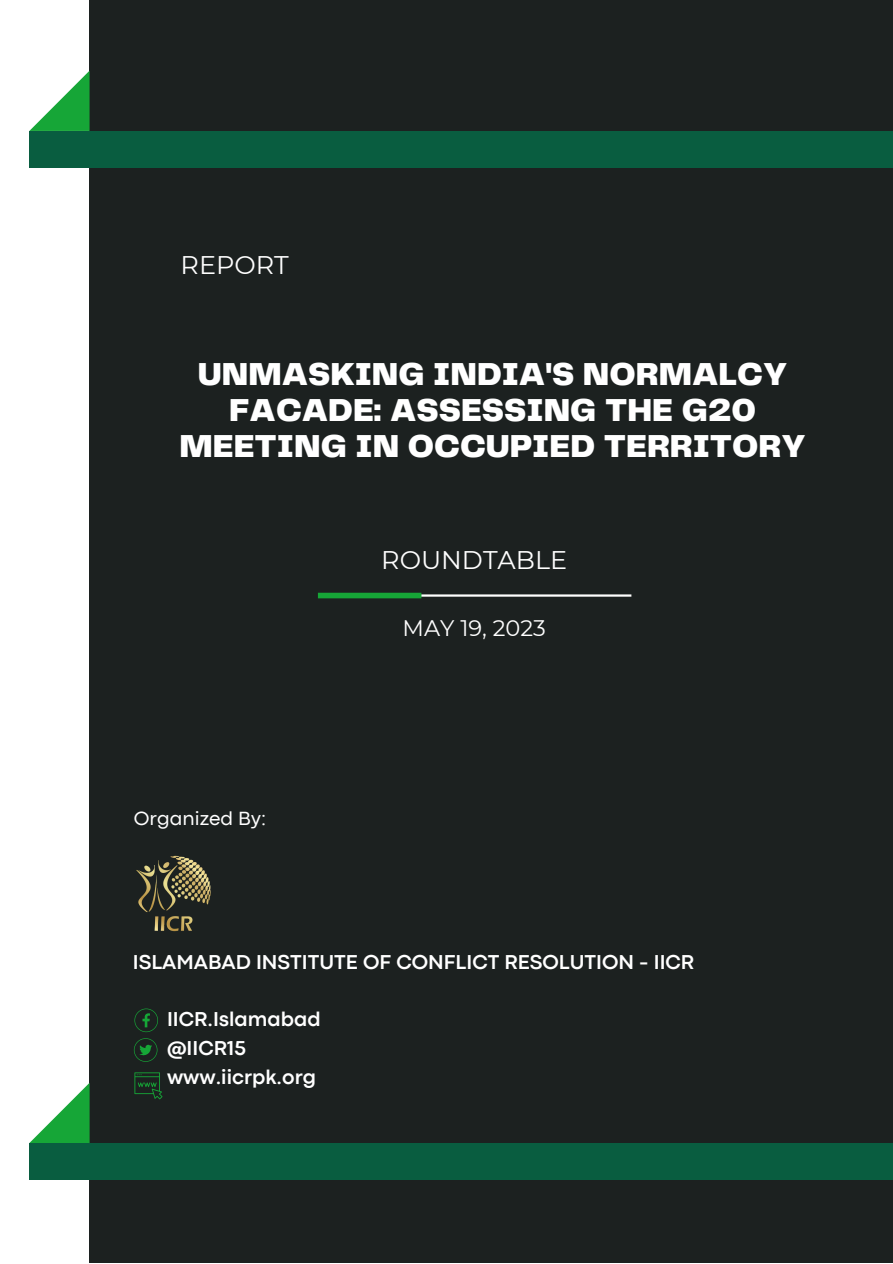
<style>
.page{position:relative;width:893px;height:1264px;background:#fff}
.page>*{position:absolute;margin:0;border:0;box-sizing:border-box;transform-origin:0 0}
.t1{font:900 33px/36px "Telegraf";color:#fff;text-align:center}
.t2{font:25.5px "Montserrat";color:#fff}
.t3{font:22.5px "Montserrat";color:#fff}
.t4{font:700 21px "Codec Pro";color:#fff}
.t5{font:19.95px "Codec Pro";color:#fff}
</style>
<div class="page">
<div style="left:90px;top:0;width:802px;height:1262px;background:#1c2120"></div>
<div style="left:29px;top:131px;width:863px;height:36px;background:#095d40"></div>
<svg style="left:29px;top:71px;width:60px;height:60px"></svg>
<div style="left:29px;top:1142px;width:863px;height:37px;background:#095d40"></div>
<svg style="left:30px;top:1082px;width:60px;height:60px"></svg>
<hr style="left:421px;top:594px;width:210px;height:2px;background:#fff">
<div style="left:318px;top:592px;width:103px;height:6px;background:#16a637"></div>
<img style="left:136px;top:855px;width:75px;height:77px">
<svg style="left:134px;top:1008px;width:24px;height:24px"></svg>
<svg style="left:134px;top:1072px;width:28px;height:27px"></svg>
<svg style="left:134px;top:1038px;width:23px;height:23px"></svg>
<p class="t2" style="left:180px;top:249px;width:110px">REPORT</p>
<p class="t1" style="left:179px;top:358px;width:627px">UNMASKING INDIA'S NORMALCY<br>FACADE: ASSESSING THE G20<br>MEETING IN OCCUPIED TERRITORY</p>
<p class="t2" style="left:381px;top:544px;width:187px">ROUNDTABLE</p>
<p class="t5" style="left:134px;top:811px;width:134px">Organized By:</p>
<p class="t3" style="left:402px;top:614px;width:145px">MAY 19, 2023</p>
<p class="t4" style="left:133px;top:955px;width:563px">ISLAMABAD INSTITUTE OF CONFLICT RESOLUTION - IICR</p>
<p class="t4" style="left:167px;top:1011px;width:155px">IICR.Islamabad</p>
<p class="t4" style="left:167px;top:1040px;width:81px">@IICR15</p>
<p class="t4" style="left:167px;top:1069px;width:150px">www.iicrpk.org</p>
</div>
